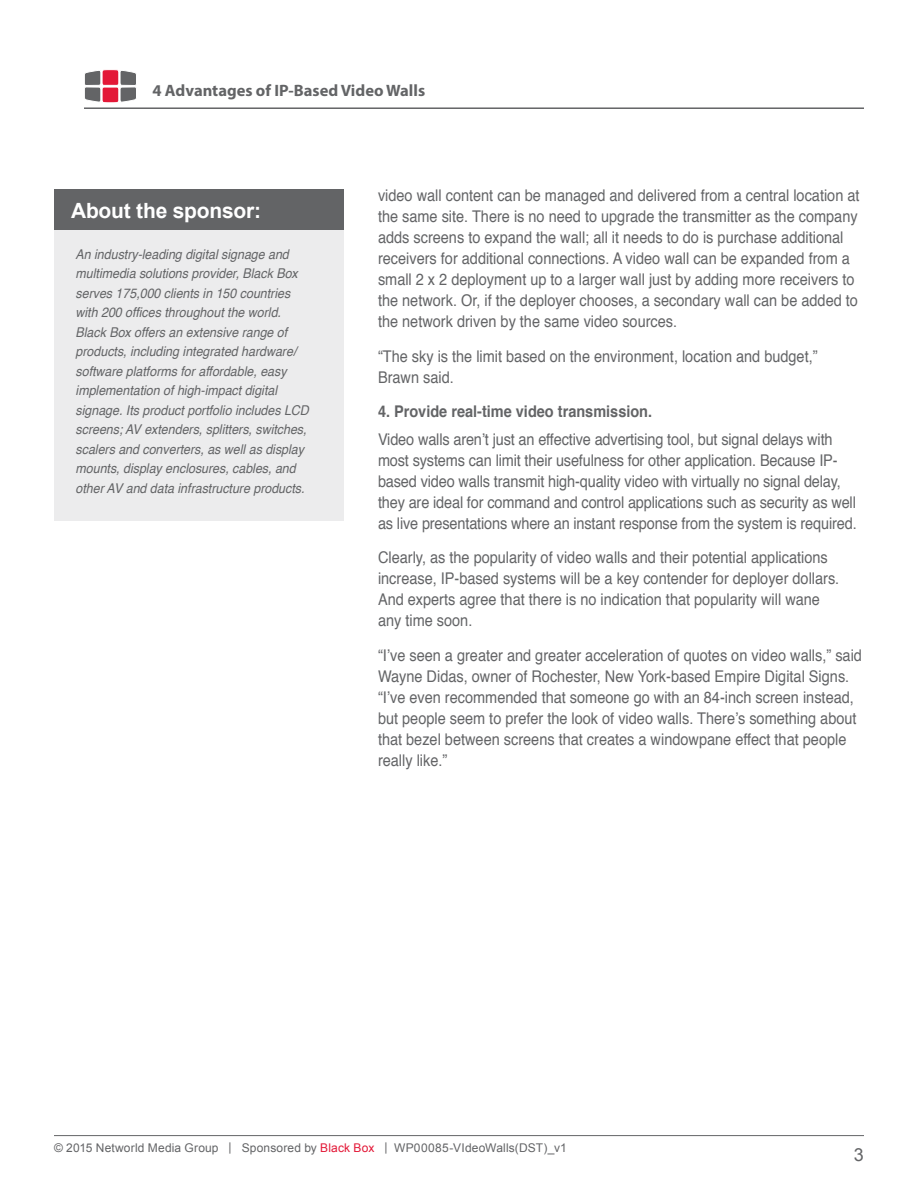
<style>
.page{position:relative;width:918px;height:1188px;background:#fff}
.page>*{position:absolute;margin:0;border:0;box-sizing:border-box;transform-origin:0 0}
.t1{font:700 21px "Arial";letter-spacing:-.01em;color:#fff}
.t2{font:18px "Arial";color:#636466}
.t3{font:700 16.5px "Myriad Pro";color:#636466}
.t4{font:16.2px/21px "Helvetica";color:#636466;scale:.9 1}
.t5{font:700 16.2px "Helvetica";color:#636466;scale:.9 1}
.t6{font:italic 13.5px/19.5px "Helvetica";color:#636466;scale:.92 1}
.t7{font:12px "Arial";letter-spacing:.015em;color:#636466}
.s1{color:#e31837}
</style>
<div class="page">
<hr style="left:84px;top:107px;width:780px;height:2px;background:#636466">
<svg style="left:84px;top:69px;width:52px;height:34px"></svg>
<hr style="left:54px;top:1135px;width:810px;height:1px;background:#636466">
<div style="left:54px;top:228px;width:289px;height:293px;background:#ececed"></div>
<div style="left:54px;top:189px;width:289px;height:41px;background:#636466"></div>
<p class="t3" style="left:152px;top:79px;width:274px">4 Advantages of IP-Based Video Walls</p>
<p class="t1" style="left:71px;top:197px;width:192px">About the sponsor:</p>
<p class="t6" style="left:76px;top:245px;width:255px">An industry-leading digital signage and multimedia solutions provider, Black Box serves 175,000 clients in 150 countries with 200 offices throughout the world.<br>Black Box offers an extensive range of products, including integrated hardware/ software platforms for affordable, easy implementation of high-impact digital signage. Its product portfolio includes LCD screens; AV extenders, splitters, switches, scalers and converters, as well as display mounts, display enclosures, cables, and other AV and data infrastructure products.</p>
<p class="t4" style="left:378px;top:185px;width:537px">video wall content can be managed and delivered from a central location at the same site. There is no need to upgrade the transmitter as the company adds screens to expand the wall; all it needs to do is purchase additional receivers for additional connections. A video wall can be expanded from a small 2 x 2 deployment up to a larger wall just by adding more receivers to the network. Or, if the deployer chooses, a secondary wall can be added to the network driven by the same video sources.</p>
<p class="t4" style="left:378px;top:346px;width:490px">“The sky is the limit based on the environment, location and budget,”<br>Brawn said.</p>
<p class="t5" style="left:378px;top:398px;width:306px">4. Provide real-time video transmission.</p>
<p class="t4" style="left:378px;top:429px;width:533px">Video walls aren’t just an effective advertising tool, but signal delays with most systems can limit their usefulness for other application. Because IP&shy;based video walls transmit high-quality video with virtually no signal delay, they are ideal for command and control applications such as security as well as live presentations where an instant response from the system is required.</p>
<p class="t4" style="left:378px;top:548px;width:514px">Clearly, as the popularity of video walls and their potential applications increase, IP-based systems will be a key contender for deployer dollars.<br>And experts agree that there is no indication that popularity will wane any time soon.</p>
<p class="t4" style="left:378px;top:645px;width:539px">“I’ve seen a greater and greater acceleration of quotes on video walls,” said Wayne Didas, owner of Rochester, New York-based Empire Digital Signs. “I’ve even recommended that someone go with an 84-inch screen instead, but people seem to prefer the look of video walls. There’s something about that bezel between screens that creates a windowpane effect that people really like.”</p>
<p class="t7" style="left:54px;top:1140px;width:514px">© 2015 Networld Media Group | Sponsored by <span class="s1">Black Box</span> | WP00085-VIdeoWalls(DST)_v1</p>
<p class="t2" style="left:854px;top:1143px;width:12px">3</p>
</div>
